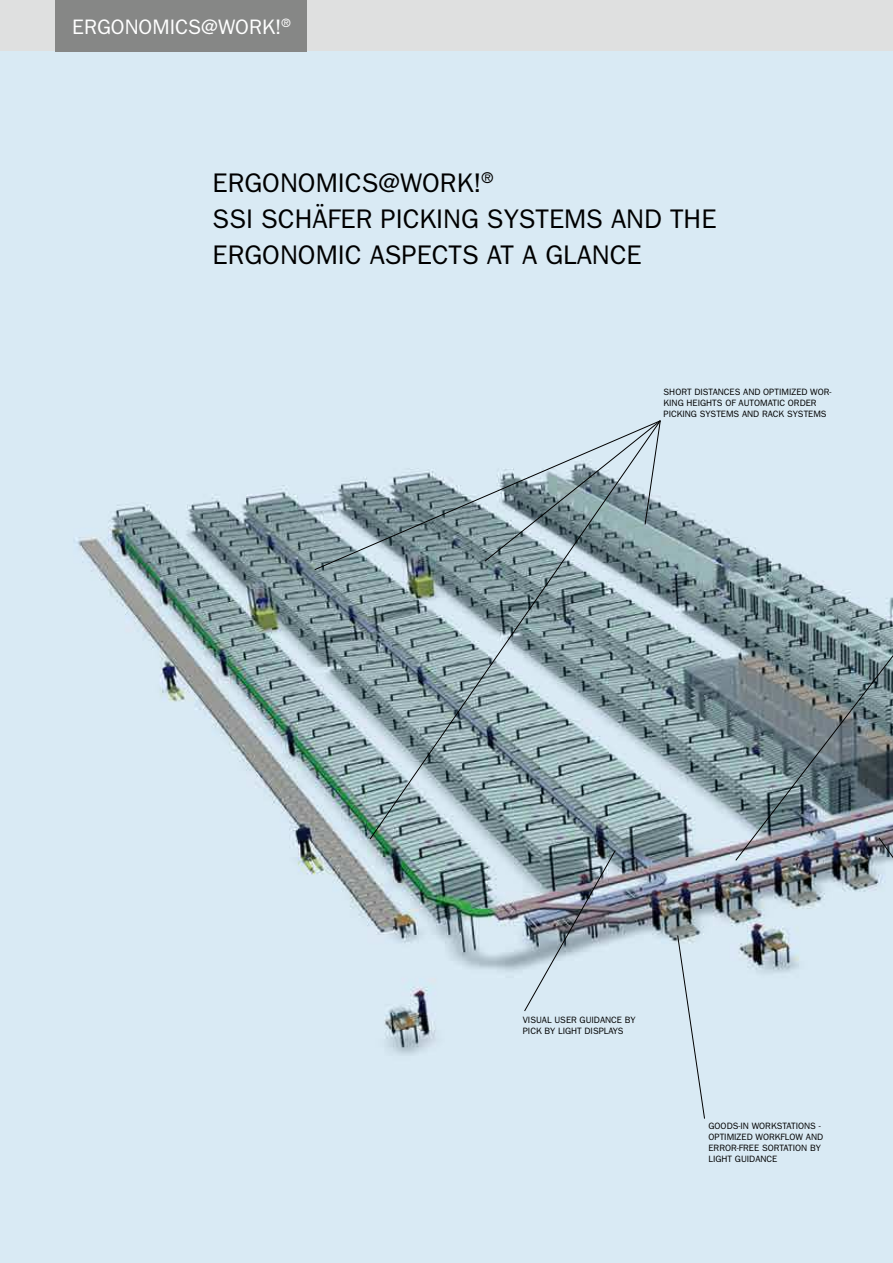
<style>
.page{position:relative;width:893px;height:1263px;background:#fff}
.page>*{position:absolute;margin:0;border:0;box-sizing:border-box;transform-origin:0 0}
.t1{font:27px/36px "Franklin Gothic";color:#000}
.t2{font:21px "Franklin Gothic";color:#fff}
.t3{font:9.15px/11.1px "Franklin Gothic";color:#000}
</style>
<div class="page">
<div style="left:0;top:0;width:893px;height:51px;background:#dfe0e0"></div>
<img style="left:0;top:241px;width:893px;height:1022px">
<div style="left:55px;top:0;width:252px;height:51px;background:#868786"></div>
<svg style="left:677px;top:935px;width:28px;height:184px;background:#d0e0e9"></svg>
<svg style="left:878px;top:861px;width:15px;height:76px"></svg>
<img style="left:524px;top:850px;width:92px;height:161px">
<svg style="left:735px;top:390px;width:158px;height:471px;background:#9fafb7"></svg>
<svg style="left:314px;top:420px;width:56px;height:150px;background:#b5c7d0"></svg>
<svg style="left:370px;top:420px;width:291px;height:419px;background:#93a7ad"></svg>
<svg style="left:484px;top:420px;width:177px;height:142px;background:#a4b7be"></svg>
<h2 class="t2" style="left:72px;top:15px;width:220px">ERGONOMICS@WORK!<sup>®</sup></h2>
<h1 class="t1" style="left:213px;top:165px;width:505px">ERGONOMICS@WORK!<sup>®<br></sup>SSI SCHÄFER PICKING SYSTEMS AND THE<br>ERGONOMIC ASPECTS AT A GLANCE</h1>
<p class="t3" style="left:664px;top:386px;width:170px">SHORT DISTANCES AND OPTIMIZED WOR-<br>KING HEIGHTS OF AUTOMATIC ORDER<br>PICKING SYSTEMS AND RACK SYSTEMS</p>
<p class="t3" style="left:523px;top:1014px;width:114px">VISUAL USER GUIDANCE BY<br>PICK BY LIGHT DISPLAYS</p>
<p class="t3" style="left:708px;top:1120px;width:116px">GOODS-IN WORKSTATIONS -<br>OPTIMIZED WORKFLOW AND<br>ERROR-FREE SORTATION BY<br>LIGHT GUIDANCE</p>
</div>
